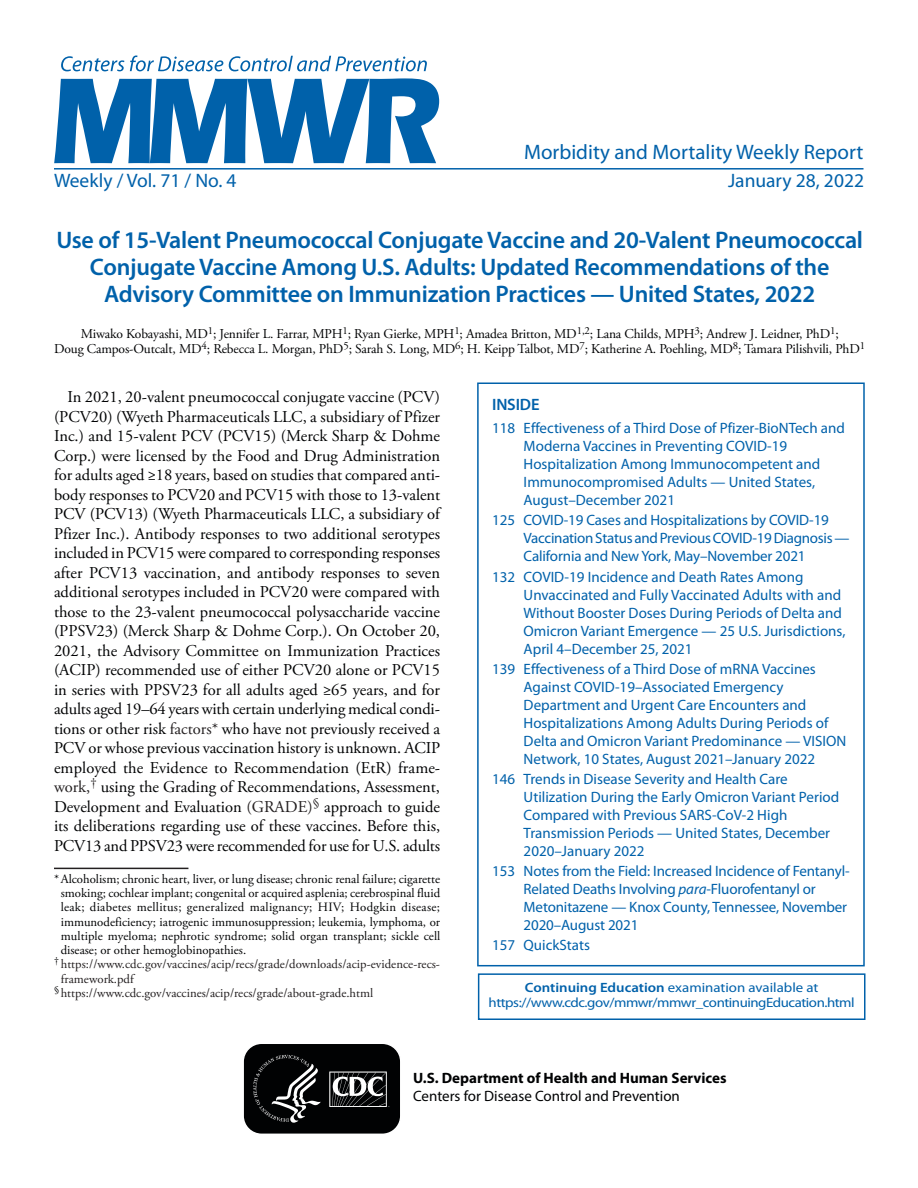
<style>
.page{position:relative;width:918px;height:1188px;background:#fff}
.page>*{position:absolute;margin:0;border:0;box-sizing:border-box;transform-origin:0 0}
.Report_Title{font:600 24px/27px "Myriad Pro";letter-spacing:-.01em;color:#0061aa;text-align:center}
.t1{font:21px "Myriad Pro";color:#0061aa}
.cover_date_vol{font:19.5px "Myriad Pro";color:#0061aa}
.Paragraph{font:16.5px/19.5px "Adobe Garamond Pro";letter-spacing:-.01em;color:#010203;text-align:justify}
.inside{font:600 16.5px "Myriad Pro";letter-spacing:-.01em;color:#0061aa}
.t2{font:15px/18px "Myriad Pro";color:#0061aa}
.t3{font:700 15px/18px "Myriad Pro";color:#010203}
.Author_Names{font:13.5px/15px "Adobe Garamond Pro";letter-spacing:-.01em;color:#010203;text-align:center}
.CE_box_-_normal_9pt{font:13.5px/15px "Myriad Pro";letter-spacing:-.03em;color:#0061aa;text-align:center;scale:1.1 1}
.Footnote{font:12.75px/14.2px "Adobe Garamond Pro";color:#010203;text-align:justify}
.footnote_no_rule_tex{font:12.75px/14.2px "Adobe Garamond Pro";color:#231f20}
.s1{color:#231f20}
.s2{font-style:italic}
.s3{font-weight:600}
.s4{font-weight:400}
</style>
<div class="page">
<hr style="left:54px;top:168px;width:810px;height:2px;background:#0061aa">
<svg style="left:54px;top:78px;width:385px;height:85px"></svg>
<svg style="left:61px;top:56px;width:366px;height:15px"></svg>
<div style="left:477px;top:382px;width:388px;height:584px;border:2px solid #0061aa"></div>
<div style="left:478px;top:973px;width:388px;height:47px;border:2px solid #0061aa"></div>
<svg style="left:243px;top:1045px;width:157px;height:89px;background:#222324"></svg>
<hr style="left:54px;top:868px;width:134px;height:1px;background:#231f20">
<p class="t1" style="left:524px;top:139px;width:341px">Morbidity and Mortality Weekly Report</p>
<p class="cover_date_vol" style="left:54px;top:170px;width:184px">Weekly / Vol. 71 / No. 4</p>
<p class="cover_date_vol" style="left:728px;top:170px;width:137px">January 28, 2022</p>
<h1 class="Report_Title" style="left:56px;top:226px;width:808px">Use of 15-Valent Pneumococcal Conjugate Vaccine and 20-Valent Pneumococcal<br>Conjugate Vaccine Among U.S. Adults: Updated Recommendations of the<br>Advisory Committee on Immunization Practices — United States, 2022</h1>
<p class="Author_Names" style="left:54px;top:327px;width:812px">Miwako Kobayashi, MD<sup>1</sup>; Jennifer L. Farrar, MPH<sup>1</sup>; Ryan Gierke, MPH<sup>1</sup>; Amadea Britton, MD<sup>1,2</sup>; Lana Childs, MPH<sup>3</sup>; Andrew J. Leidner, PhD<sup>1</sup>;<br>Doug Campos-Outcalt, MD<sup>4</sup>; Rebecca L. Morgan, PhD<sup>5</sup>; Sarah S. Long, MD<sup>6</sup>; H. Keipp Talbot, MD<sup>7</sup>; Katherine A. Poehling, MD<sup>8</sup>; Tamara Pilishvili, PhD<sup>1</sup></p>
<p class="Paragraph" style="left:54px;top:388px;width:388px;text-indent:14px">In 2021, 20-valent pneumococcal conjugate vaccine (PCV) (PCV20) (Wyeth Pharmaceuticals LLC, a subsidiary of Pfizer Inc.) and 15-valent PCV (PCV15) (Merck Sharp &amp; Dohme Corp.) were licensed by the Food and Drug Administration for adults aged ≥18 years, based on studies that compared anti&shy;body responses to PCV20 and PCV15 with those to 13-valent PCV (PCV13) (Wyeth Pharmaceuticals LLC, a subsidiary of Pfizer Inc.). Antibody responses to two additional serotypes included in PCV15 were compared to corresponding responses after PCV13 vaccination, and antibody responses to seven additional serotypes included in PCV20 were compared with those to the 23-valent pneumococcal polysaccharide vaccine (PPSV23) (Merck Sharp &amp; Dohme Corp.). On October 20, 2021, the Advisory Committee on Immunization Practices (ACIP) recommended use of either PCV20 alone or PCV15 in series with PPSV23 for all adults aged ≥65 years, and for adults aged 19–64 years with certain underlying medical condi&shy;tions or other risk <span class="s1">factors*</span> who have not previously received a PCV or whose previous vaccination history is unknown. ACIP employed the Evidence to Recommendation (EtR) frame&shy;<span class="s1">work,</span><sup>†</sup> using the Grading of Recommendations, Assessment, Development and Evaluation <span class="s1">(GRADE)</span><sup>§</sup> approach to guide its deliberations regarding use of these vaccines. Before this, PCV13 and PPSV23 were recommended for use for U.S. adults</p>
<p class="Footnote" style="left:61px;top:872px;width:381px;text-indent:-7px">*Alcoholism; chronic heart, liver, or lung disease; chronic renal failure; cigarette smoking; cochlear implant; congenital or acquired asplenia; cerebrospinal fluid leak; diabetes mellitus; generalized malignancy; HIV; Hodgkin disease; immunodeficiency; iatrogenic immunosuppression; leukemia, lymphoma, or multiple myeloma; nephrotic syndrome; solid organ transplant; sickle cell disease; or other hemoglobinopathies.</p>
<p class="footnote_no_rule_tex" style="left:61px;top:958px;width:381px;text-indent:-7px"><sup>†</sup> https://www.cdc.gov/vaccines/acip/recs/grade/downloads/acip-evidence-recs&shy;framework.pdf</p>
<p class="footnote_no_rule_tex" style="left:54px;top:986px;width:321px"><sup>§</sup> https://www.cdc.gov/vaccines/acip/recs/grade/about-grade.html</p>
<h1 class="inside" style="left:492px;top:395px;width:49px">INSIDE</h1>
<p class="t2" style="left:524px;top:420px;width:323px;text-indent:-32px">118 Effectiveness of a Third Dose of Pfizer-BioNTech and Moderna Vaccines in Preventing COVID-19<br>Hospitalization Among Immunocompetent and Immunocompromised Adults — United States, August–December 2021</p>
<p class="t2" style="left:524px;top:512px;width:327px;text-indent:-32px">125 COVID-19 Cases and Hospitalizations by COVID-19<br>Vaccination Status and Previous COVID-19 Diagnosis —<br>California and New York, May–November 2021</p>
<p class="t2" style="left:524px;top:568px;width:323px;text-indent:-32px">132 COVID-19 Incidence and Death Rates Among Unvaccinated and Fully Vaccinated Adults with and Without Booster Doses During Periods of Delta and Omicron Variant Emergence — 25 U.S. Jurisdictions, April 4–December 25, 2021</p>
<p class="t2" style="left:524px;top:660px;width:324px;text-indent:-32px">139 Effectiveness of a Third Dose of mRNA Vaccines Against COVID-19–Associated Emergency Department and Urgent Care Encounters and Hospitalizations Among Adults During Periods of Delta and Omicron Variant Predominance — VISION Network, 10 States, August 2021–January 2022</p>
<p class="t2" style="left:524px;top:770px;width:317px;text-indent:-32px">146 Trends in Disease Severity and Health Care Utilization During the Early Omicron Variant Period Compared with Previous SARS-CoV-2 High Transmission Periods — United States, December 2020–January 2022</p>
<p class="t2" style="left:524px;top:862px;width:328px;text-indent:-32px">153 Notes from the Field: Increased Incidence of Fentanyl-Related Deaths Involving <span class="s2">para</span>-Fluorofentanyl or Metonitazene — Knox County, Tennessee, November 2020–August 2021</p>
<p class="t2" style="left:492px;top:937px;width:99px">157 QuickStats</p>
<p class="CE_box_-_normal_9pt" style="left:489px;top:980px;width:334px"><span class="s3">Continuing Education</span> examination available at https://www.cdc.gov/mmwr/mmwr_continuingEducation.html</p>
<p class="t3" style="left:413px;top:1069px;width:315px">U.S. Department of Health and Human Services<br><span class="s4">Centers for Disease Control and Prevention</span></p>
</div>
